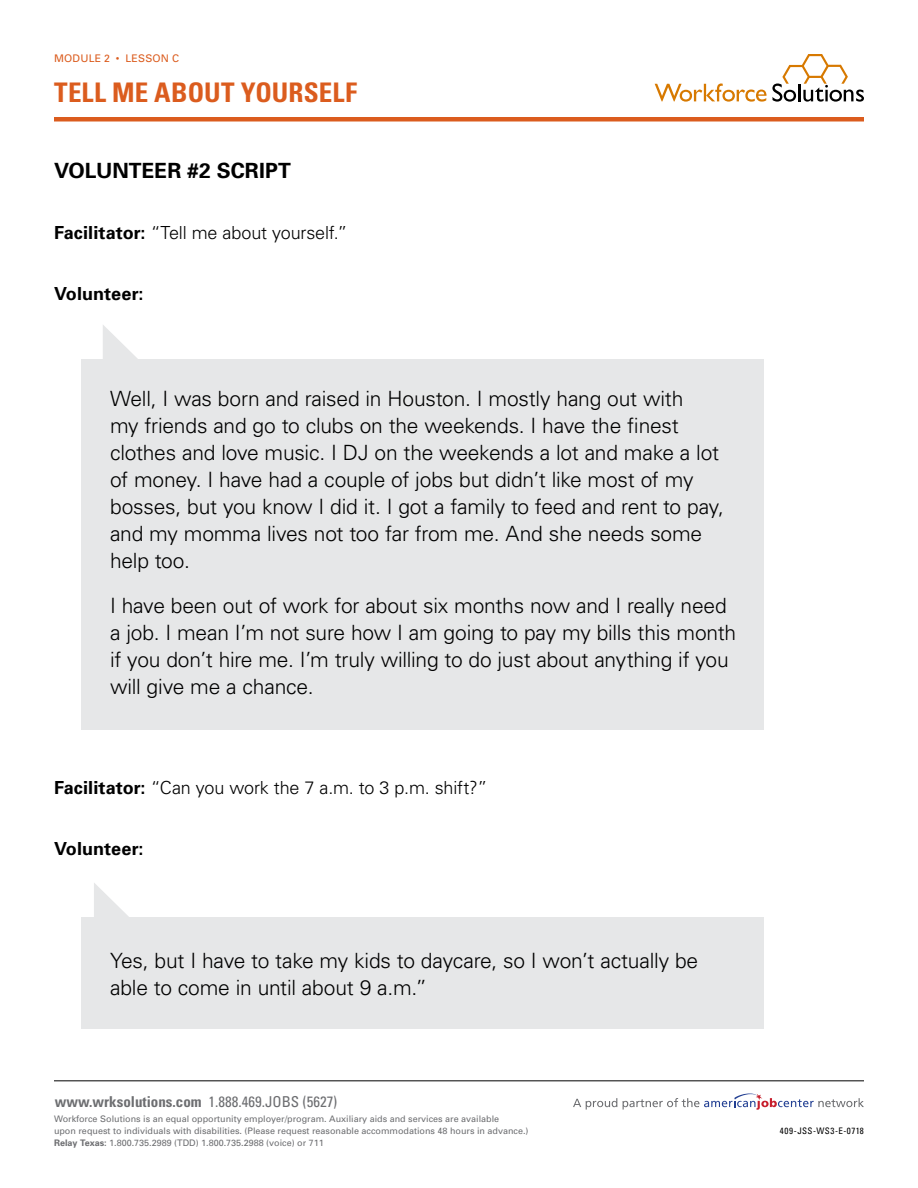
<style>
.page{position:relative;width:918px;height:1188px;background:#fff}
.page>*{position:absolute;margin:0;border:0;box-sizing:border-box;transform-origin:0 0}
.t1{font:700 condensed 27px "Univers";letter-spacing:.005em;color:#db5c1e}
.t2{font:300 21px/27px "Univers";letter-spacing:-.01em;color:#000}
.t3{font:700 21px "Univers";color:#000}
.t4{font:300 18px "Univers";letter-spacing:-.01em;color:#000}
.t5{font:700 18px "Univers";letter-spacing:.005em;color:#000}
.t6{font:700 condensed 15px "Univers";color:#6d6e71}
.t7{font:10.5px "Univers";letter-spacing:.025em;color:#db5c1e}
.t8{font:9px/12px "Univers";color:#6d6e71}
.t9{font:condensed 9px "Univers";letter-spacing:.05em;color:#000}
.s1{font-weight:700}
.s2{font-weight:400}
</style>
<div class="page">
<svg style="left:573px;top:1098px;width:44px;height:12px"></svg>
<svg style="left:623px;top:1094px;width:241px;height:16px"></svg>
<hr style="left:54px;top:1081px;width:810px;height:1px;background:#000">
<svg style="left:94px;top:883px;width:35px;height:34px"></svg>
<div style="left:81px;top:360px;width:683px;height:370px;background:#e6e7e8"></div>
<div style="left:81px;top:917px;width:683px;height:112px;background:#e6e7e8"></div>
<svg style="left:655px;top:54px;width:209px;height:48px"></svg>
<div style="left:54px;top:117px;width:810px;height:5px;background:#db5c1e"></div>
<svg style="left:103px;top:325px;width:36px;height:35px"></svg>
<p class="t7" style="left:54px;top:52px;width:127px">MODULE 2 • LESSON C</p>
<p class="t1" style="left:54px;top:75px;width:305px">TELL ME ABOUT YOURSELF</p>
<p class="t3" style="left:54px;top:157px;width:239px">VOLUNTEER #2 SCRIPT</p>
<p class="t4" style="left:54px;top:222px;width:295px"><span class="s1">Facilitator:</span> “Tell me about yourself.”</p>
<p class="t5" style="left:54px;top:282px;width:91px">Volunteer:</p>
<p class="t2" style="left:110px;top:385px;width:615px">Well, I was born and raised in Houston. I mostly hang out with<br>my friends and go to clubs on the weekends. I have the finest clothes and love music. I DJ on the weekends a lot and make a lot of money. I have had a couple of jobs but didn’t like most of my bosses, but you know I did it. I got a family to feed and rent to pay, and my momma lives not too far from me. And she needs some help too.</p>
<p class="t2" style="left:110px;top:592px;width:628px">I have been out of work for about six months now and I really need a job. I mean I’m not sure how I am going to pay my bills this month if you don’t hire me. I’m truly willing to do just about anything if you will give me a chance.</p>
<p class="t4" style="left:54px;top:777px;width:435px"><span class="s1">Facilitator:</span> “Can you work the 7 a.m. to 3 p.m. shift?”</p>
<p class="t5" style="left:54px;top:837px;width:91px">Volunteer:</p>
<p class="t2" style="left:110px;top:947px;width:590px">Yes, but I have to take my kids to daycare, so I won’t actually be able to come in until about 9 a.m.”</p>
<p class="t6" style="left:55px;top:1092px;width:284px">www.wrksolutions.com <span class="s2">1.888.469.JOBS (5627)</span></p>
<p class="t8" style="left:54px;top:1113px;width:476px">Workforce Solutions is an equal opportunity employer/program. Auxiliary aids and services are available<br>upon request to individuals with disabilities. (Please request reasonable accommodations 48 hours in advance.)<br><span class="s1">Relay Texas:</span> 1.800.735.2989 (TDD) 1.800.735.2988 (voice) or 711</p>
<p class="t9" style="left:780px;top:1125px;width:86px">409-JSS-WS3-E-0718</p>
</div>
